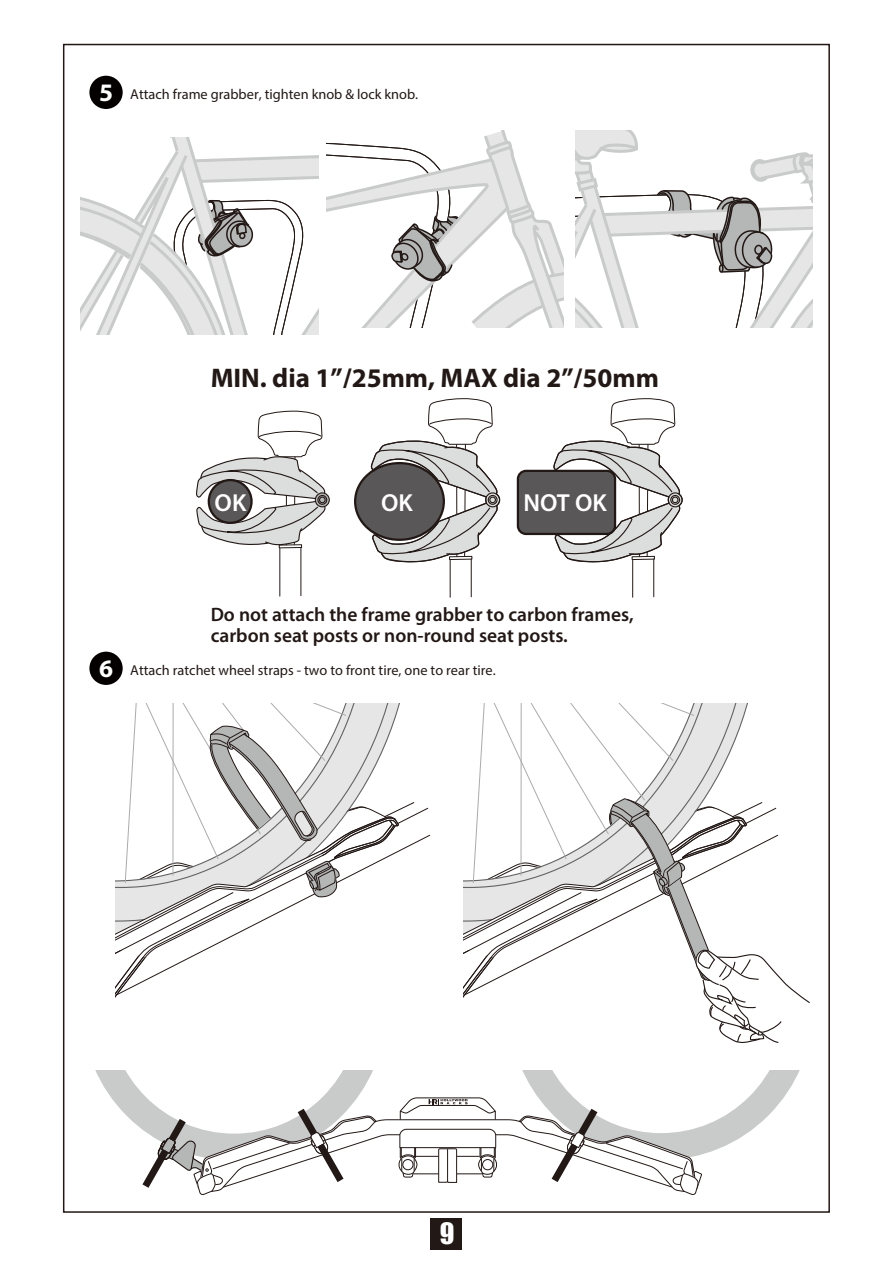
<style>
.page{position:relative;width:893px;height:1263px;background:#fff}
.page>*{position:absolute;margin:0;border:0;box-sizing:border-box;transform-origin:0 0}
.t1{font:700 27px "Myriad Pro";color:#221815}
.t2{font:27px "Impact";color:#fff}
.t3{font:700 25.2px "Myriad Pro";color:#fff}
.t4{font:600 24.75px "Myriad Pro";color:#fff}
.t5{font:600 19.5px/21px "Myriad Pro";color:#221815}
.t6{font:14.4px "Myriad Pro";color:#221815}
</style>
<div class="page">
<div style="left:431px;top:1218px;width:31px;height:31px;background:#221815"></div>
<hr style="left:471px;top:559px;width:1px;height:38px;background:#221815">
<hr style="left:450px;top:560px;width:1px;height:37px;background:#221815">
<svg style="left:371px;top:398px;width:130px;height:166px"></svg>
<div style="left:279px;top:544px;width:23px;height:4px;border:1px solid #221815"></div>
<hr style="left:301px;top:547px;width:1px;height:49px;background:#221815">
<hr style="left:279px;top:548px;width:1px;height:48px;background:#221815">
<svg style="left:196px;top:410px;width:133px;height:136px"></svg>
<div style="left:315px;top:492px;width:15px;height:15px;border:1px solid #221815;border-radius:50%"></div>
<div style="left:317px;top:495px;width:10px;height:10px;border:1px solid #221815;border-radius:50%"></div>
<div style="left:319px;top:496px;width:7px;height:7px;border:1px solid #221815;border-radius:50%"></div>
<div style="left:209px;top:480px;width:43px;height:43px;background:#595757;border-radius:50%"></div>
<div style="left:208px;top:479px;width:45px;height:45px;border:2px solid #221815;border-radius:50%"></div>
<div style="left:355px;top:463px;width:89px;height:77px;background:#595757;border-radius:50%"></div>
<div style="left:354px;top:462px;width:91px;height:79px;border:2px solid #221815;border-radius:50%"></div>
<hr style="left:653px;top:559px;width:1px;height:38px;background:#221815">
<hr style="left:632px;top:560px;width:1px;height:37px;background:#221815">
<svg style="left:553px;top:398px;width:130px;height:166px"></svg>
<div style="left:518px;top:471px;width:97px;height:63px;background:#595757;border-radius:8px"></div>
<div style="left:517px;top:470px;width:99px;height:65px;border:2px solid #221815;border-radius:8px"></div>
<svg style="left:95px;top:1070px;width:705px;height:84px"></svg>
<svg style="left:142px;top:1097px;width:560px;height:98px"></svg>
<svg style="left:464px;top:703px;width:346px;height:340px"></svg>
<svg style="left:116px;top:703px;width:279px;height:294px"></svg>
<div style="left:89px;top:76px;width:34px;height:33px;background:#040000;border-radius:50%"></div>
<div style="left:89px;top:652px;width:34px;height:33px;background:#040000;border-radius:50%"></div>
<svg style="left:326px;top:131px;width:238px;height:197px"></svg>
<svg style="left:575px;top:131px;width:238px;height:197px"></svg>
<svg style="left:81px;top:138px;width:237px;height:197px"></svg>
<h2 class="t3" style="left:99px;top:76px;width:16px">5</h2>
<p class="t6" style="left:130px;top:85px;width:289px">Attach frame grabber, tighten knob &amp; lock knob.</p>
<h1 class="t1" style="left:211px;top:361px;width:450px">MIN. dia 1”/25mm, MAX dia 2”/50mm</h1>
<h3 class="t4" style="left:215px;top:486px;width:33px">OK</h3>
<h3 class="t4" style="left:381px;top:486px;width:33px">OK</h3>
<h3 class="t4" style="left:524px;top:486px;width:85px">NOT OK</h3>
<h2 class="t3" style="left:99px;top:652px;width:16px">6</h2>
<h3 class="t5" style="left:211px;top:603px;width:424px">Do not attach the frame grabber to carbon frames, carbon seat posts or non-round seat posts.</h3>
<p class="t6" style="left:130px;top:661px;width:367px">Attach ratchet wheel straps - two to front tire, one to rear tire.</p>
<h1 class="t2" style="left:440px;top:1212px;width:16px">9</h1>
</div>
